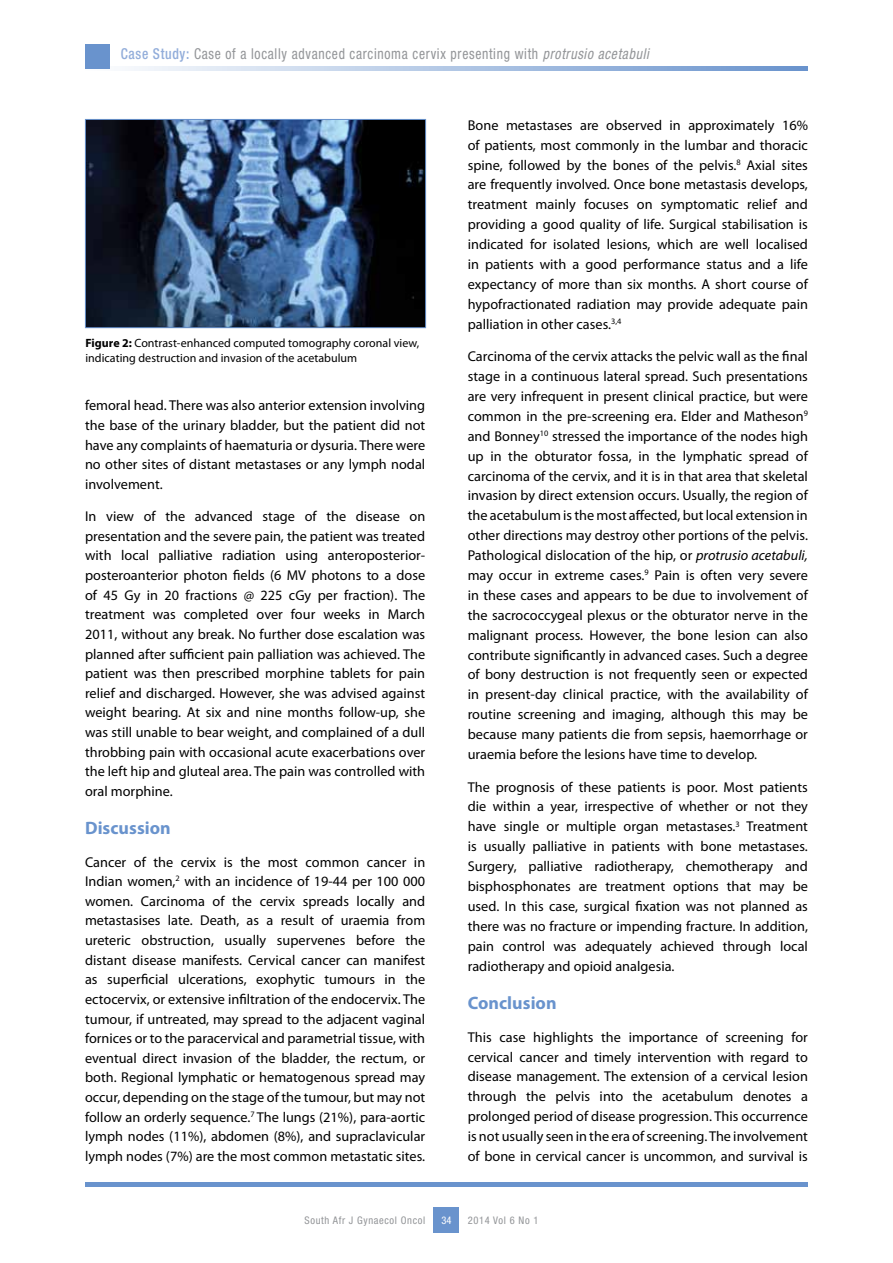
<style>
.page{position:relative;width:893px;height:1263px;background:#fff}
.page>*{position:absolute;margin:0;border:0;box-sizing:border-box;transform-origin:0 0}
.t1{font:700 18px "Myriad Pro";color:#6993cd}
.t2{font:condensed 15px "Helvetica Neue LT Std";letter-spacing:.05em;color:#939598;scale:.91 1}
.t3{font:14.25px/20px "Myriad Pro";color:#000;text-align:justify}
.t4{font:12px/15px "Myriad Pro";color:#000}
.t5{font:condensed 10.5px "Helvetica Neue LT Std";letter-spacing:.06em;color:#939598}
.t6{font:condensed 10.5px "Helvetica Neue LT Std";color:#fff}
.s1{font-weight:500;color:#92adda}
.s2{font-style:italic}
.s3{font-weight:700}
</style>
<div class="page">
<div style="left:85px;top:1182px;width:723px;height:5px;background:#6993cd"></div>
<svg style="left:85px;top:66px;width:723px;height:5px"></svg>
<div style="left:85px;top:44px;width:24px;height:24px;background:#6993cd"></div>
<div style="left:434px;top:1208px;width:25px;height:25px;background:#6993cd"></div>
<img style="left:87px;top:121px;width:337px;height:205px">
<div style="left:85px;top:119px;width:341px;height:209px;border:1px solid #6993cd"></div>
<p class="t2" style="left:121px;top:45px;width:582px"><span class="s1">Case Study:</span> Case of a locally advanced carcinoma cervix presenting with <span class="s2">protrusio acetabuli</span></p>
<p class="t4" style="left:85px;top:335px;width:335px"><span class="s3">Figure 2:</span> Contrast-enhanced computed tomography coronal view, indicating destruction and invasion of the acetabulum</p>
<p class="t3" style="left:85px;top:396px;width:342px">femoral head. There was also anterior extension involving the base of the urinary bladder, but the patient did not have any complaints of haematuria or dysuria. There were no other sites of distant metastases or any lymph nodal involvement.</p>
<p class="t3" style="left:85px;top:507px;width:342px">In view of the advanced stage of the disease on presentation and the severe pain, the patient was treated with local palliative radiation using anteroposterior&shy;posteroanterior photon fields (6 MV photons to a dose of 45 Gy in 20 fractions @ 225 cGy per fraction). The treatment was completed over four weeks in March 2011, without any break. No further dose escalation was planned after sufficient pain palliation was achieved. The patient was then prescribed morphine tablets for pain relief and discharged. However, she was advised against weight bearing. At six and nine months follow-up, she was still unable to bear weight, and complained of a dull throbbing pain with occasional acute exacerbations over the left hip and gluteal area. The pain was controlled with oral morphine.</p>
<p class="t1" style="left:85px;top:818px;width:87px">Discussion</p>
<p class="t3" style="left:85px;top:852px;width:342px">Cancer of the cervix is the most common cancer in Indian women,<sup>2</sup> with an incidence of 19-44 per 100 000 women. Carcinoma of the cervix spreads locally and metastasises late. Death, as a result of uraemia from ureteric obstruction, usually supervenes before the distant disease manifests. Cervical cancer can manifest as superficial ulcerations, exophytic tumours in the ectocervix, or extensive infiltration of the endocervix. The tumour, if untreated, may spread to the adjacent vaginal fornices or to the paracervical and parametrial tissue, with eventual direct invasion of the bladder, the rectum, or both. Regional lymphatic or hematogenous spread may occur, depending on the stage of the tumour, but may not follow an orderly sequence.<sup>7</sup> The lungs (21%), para-aortic lymph nodes (11%), abdomen (8%), and supraclavicular lymph nodes (7%) are the most common metastatic sites.</p>
<p class="t3" style="left:468px;top:115px;width:342px">Bone metastases are observed in approximately 16% of patients, most commonly in the lumbar and thoracic spine, followed by the bones of the pelvis.<sup>8</sup> Axial sites are frequently involved. Once bone metastasis develops, treatment mainly focuses on symptomatic relief and providing a good quality of life. Surgical stabilisation is indicated for isolated lesions, which are well localised in patients with a good performance status and a life expectancy of more than six months. A short course of hypofractionated radiation may provide adequate pain palliation in other cases.<sup>3,4</sup></p>
<p class="t3" style="left:468px;top:347px;width:342px">Carcinoma of the cervix attacks the pelvic wall as the final stage in a continuous lateral spread. Such presentations are very infrequent in present clinical practice, but were common in the pre-screening era. Elder and Matheson<sup>9 </sup>and Bonney<sup>10</sup> stressed the importance of the nodes high up in the obturator fossa, in the lymphatic spread of carcinoma of the cervix, and it is in that area that skeletal invasion by direct extension occurs. Usually, the region of the acetabulum is the most affected, but local extension in other directions may destroy other portions of the pelvis.<br>Pathological dislocation of the hip, or <span class="s2">protrusio acetabuli, </span>may occur in extreme cases.<sup>9</sup> Pain is often very severe in these cases and appears to be due to involvement of the sacrococcygeal plexus or the obturator nerve in the malignant process. However, the bone lesion can also contribute significantly in advanced cases. Such a degree of bony destruction is not frequently seen or expected in present-day clinical practice, with the availability of routine screening and imaging, although this may be because many patients die from sepsis, haemorrhage or uraemia before the lesions have time to develop.</p>
<p class="t3" style="left:468px;top:777px;width:342px">The prognosis of these patients is poor. Most patients die within a year, irrespective of whether or not they have single or multiple organ metastases.<sup>3</sup> Treatment is usually palliative in patients with bone metastases.<br>Surgery, palliative radiotherapy, chemotherapy and bisphosphonates are treatment options that may be used. In this case, surgical fixation was not planned as there was no fracture or impending fracture. In addition, pain control was adequately achieved through local radiotherapy and opioid analgesia.</p>
<p class="t1" style="left:468px;top:993px;width:90px">Conclusion</p>
<p class="t3" style="left:468px;top:1027px;width:342px">This case highlights the importance of screening for cervical cancer and timely intervention with regard to disease management. The extension of a cervical lesion through the pelvis into the acetabulum denotes a prolonged period of disease progression. This occurrence is not usually seen in the era of screening. The involvement of bone in cervical cancer is uncommon, and survival is</p>
<p class="t5" style="left:305px;top:1214px;width:122px">South Afr J Gynaecol Oncol</p>
<p class="t6" style="left:441px;top:1214px;width:12px">34</p>
<p class="t5" style="left:468px;top:1214px;width:72px">2014 Vol 6 No 1</p>
</div>
